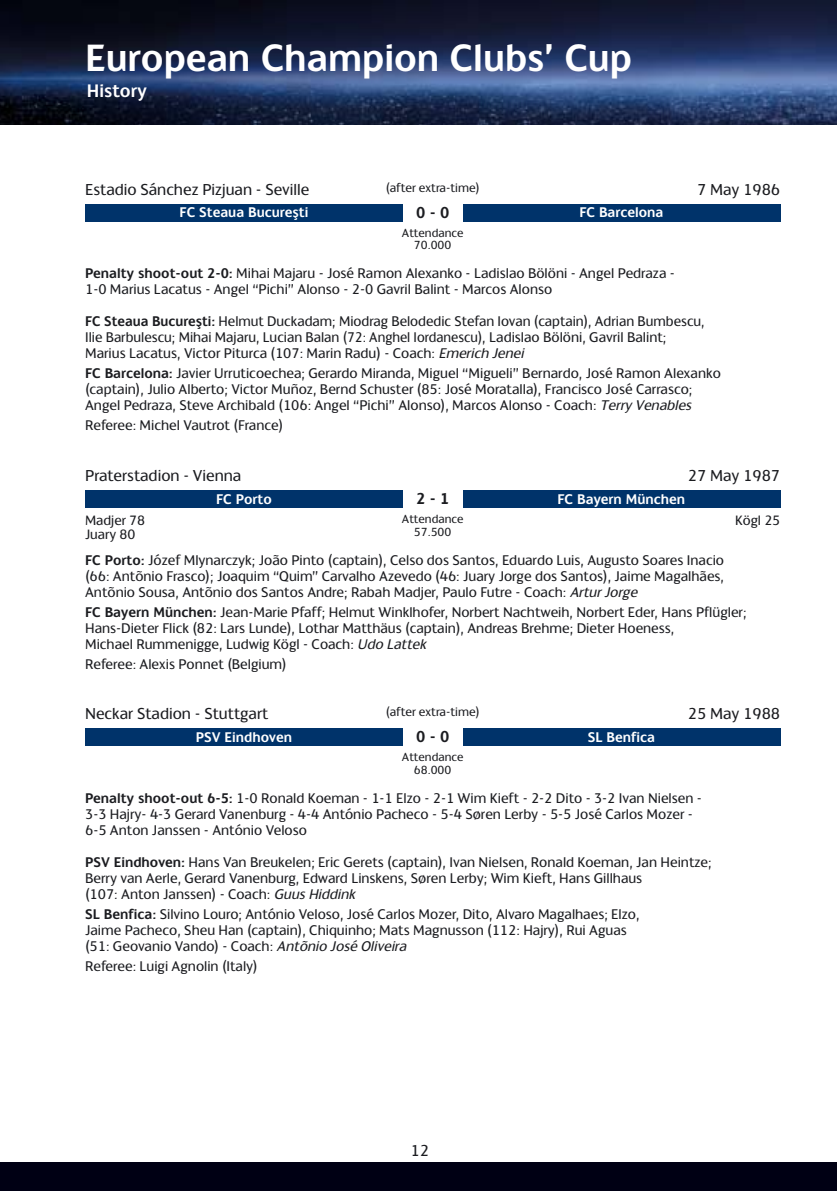
<style>
.page{position:relative;width:837px;height:1191px;background:#fff}
.page>*{position:absolute;margin:0;border:0;box-sizing:border-box;transform-origin:0 0}
.t1{font:700 42px "Champions";color:#fff}
.t2{font:700 20px "Champions";color:#fff}
.t3{font:17.6px "Champions";color:#1b1c20}
.t4{font:700 17.6px "Champions";color:#1b1c20}
.t5{font:15.6px/16px "Champions";color:#1b1c20}
.t6{font:700 15.6px "Champions";color:#fff}
.t7{font:15px/14.6px "Champions";color:#1b1c20}
.t8{font:13.6px "Champions";color:#1b1c20}
.t9{font:13px/12.4px "Champions";color:#1b1c20;text-align:center}
.s1{font-weight:700}
.s2{font-style:italic}
</style>
<div class="page">
<img style="left:0;top:0;width:836px;height:125px">
<div style="left:0;top:1162px;width:836px;height:29px;background:#000014"></div>
<div style="left:85px;top:204px;width:695px;height:17px;background:#00336a"></div>
<div style="left:403px;top:204px;width:59px;height:19px;background:#fff"></div>
<div style="left:85px;top:490px;width:695px;height:17px;background:#00336a"></div>
<div style="left:403px;top:490px;width:59px;height:19px;background:#fff"></div>
<div style="left:85px;top:729px;width:695px;height:17px;background:#00336a"></div>
<div style="left:403px;top:729px;width:59px;height:18px;background:#fff"></div>
<h1 class="t1" style="left:85px;top:44px;width:548px">European Champion Clubs’ Cup</h1>
<p class="t2" style="left:87px;top:84px;width:62px">History</p>
<p class="t3" style="left:85px;top:183px;width:226px">Estadio Sánchez Pizjuan - Seville</p>
<p class="t8" style="left:385px;top:183px;width:95px">(after extra-time)</p>
<p class="t4" style="left:416px;top:206px;width:35px">0 - 0</p>
<p class="t6" style="left:179px;top:207px;width:130px">FC Steaua Bucureşti</p>
<p class="t6" style="left:579px;top:207px;width:85px">FC Barcelona</p>
<p class="t9" style="left:402px;top:227px;width:63px">Attendance<br>70.000</p>
<p class="t3" style="left:696px;top:183px;width:85px">7 May 1986</p>
<p class="t5" style="left:85px;top:267px;width:591px"><span class="s1">Penalty shoot-out 2-0:</span> Mihai Majaru - José Ramon Alexanko - Ladislao Bölöni - Angel Pedraza -<br>1-0 Marius Lacatus - Angel “Pichi” Alonso - 2-0 Gavril Balint - Marcos Alonso</p>
<p class="t5" style="left:85px;top:315px;width:621px"><span class="s1">FC Steaua Bucureşti:</span> Helmut Duckadam; Miodrag Belodedic Stefan Iovan (captain), Adrian Bumbescu,<br>Ilie Barbulescu; Mihai Majaru, Lucian Balan (72: Anghel Iordanescu), Ladislao Bölöni, Gavril Balint;<br>Marius Lacatus, Victor Piturca (107: Marin Radu) - Coach: <span class="s2">Emerich Jenei</span></p>
<p class="t5" style="left:85px;top:367px;width:637px"><span class="s1">FC Barcelona:</span> Javier Urruticoechea; Gerardo Miranda, Miguel “Migueli” Bernardo, José Ramon Alexanko (captain), Julio Alberto; Victor Muñoz, Bernd Schuster (85: José Moratalla), Francisco José Carrasco;<br>Angel Pedraza, Steve Archibald (106: Angel “Pichi” Alonso), Marcos Alonso - Coach: <span class="s2">Terry Venables</span></p>
<p class="t5" style="left:85px;top:419px;width:199px">Referee: Michel Vautrot (France)</p>
<p class="t3" style="left:85px;top:470px;width:158px">Praterstadion - Vienna</p>
<p class="t7" style="left:85px;top:514px;width:62px">Madjer 78<br>Juary 80</p>
<p class="t7" style="left:735px;top:514px;width:46px">Kögl 25</p>
<p class="t5" style="left:85px;top:553px;width:640px;text-align:justify"><span class="s1">FC Porto:</span> Józef Mlynarczyk; João Pinto (captain), Celso dos Santos, Eduardo Luis, Augusto Soares Inacio (66: Antõnio Frasco); Joaquim “Quim” Carvalho Azevedo (46: Juary Jorge dos Santos), Jaime Magalhães, Antõnio Sousa, Antõnio dos Santos Andre; Rabah Madjer, Paulo Futre - Coach: <span class="s2">ArturJorge</span></p>
<p class="t5" style="left:85px;top:605px;width:662px"><span class="s1">FC Bayern München:</span> Jean-Marie Pfaff; Helmut Winklhofer, Norbert Nachtweih, Norbert Eder, Hans Pflügler;<br>Hans-Dieter Flick (82: Lars Lunde), Lothar Matthäus (captain), Andreas Brehme; Dieter Hoeness,<br>Michael Rummenigge, Ludwig Kögl - Coach: <span class="s2">Udo Lattek</span></p>
<p class="t5" style="left:85px;top:657px;width:203px">Referee: Alexis Ponnet (Belgium)</p>
<p class="t3" style="left:687px;top:470px;width:94px">27 May 1987</p>
<p class="t4" style="left:416px;top:493px;width:35px">2 - 1</p>
<p class="t6" style="left:216px;top:494px;width:57px">FC Porto</p>
<p class="t6" style="left:557px;top:494px;width:129px">FC Bayern München</p>
<p class="t9" style="left:402px;top:514px;width:63px">Attendance<br>57.500</p>
<p class="t3" style="left:85px;top:708px;width:185px">Neckar Stadion - Stuttgart</p>
<p class="t8" style="left:385px;top:707px;width:95px">(after extra-time)</p>
<p class="t4" style="left:416px;top:731px;width:35px">0 - 0</p>
<p class="t6" style="left:196px;top:732px;width:98px">PSV Eindhoven</p>
<p class="t6" style="left:587px;top:732px;width:69px">SL Benfica</p>
<p class="t9" style="left:402px;top:752px;width:63px">Attendance<br>68.000</p>
<p class="t3" style="left:687px;top:708px;width:94px">25 May 1988</p>
<p class="t5" style="left:85px;top:791px;width:618px"><span class="s1">Penalty shoot-out 6-5:</span> 1-0 Ronald Koeman - 1-1 Elzo - 2-1 Wim Kieft - 2-2 Dito - 3-2 Ivan Nielsen -<br>3-3 Hajry- 4-3 Gerard Vanenburg - 4-4 António Pacheco - 5-4 Søren Lerby - 5-5 José Carlos Mozer -<br>6-5 Anton Janssen - António Veloso</p>
<p class="t5" style="left:85px;top:855px;width:627px"><span class="s1">PSV Eindhoven:</span> Hans Van Breukelen; Eric Gerets (captain), Ivan Nielsen, Ronald Koeman, Jan Heintze;<br>Berry van Aerle, Gerard Vanenburg, Edward Linskens, Søren Lerby; Wim Kieft, Hans Gillhaus<br>(107: Anton Janssen) - Coach: <span class="s2">Guus Hiddink</span></p>
<p class="t5" style="left:85px;top:907px;width:555px"><span class="s1">SL Benfica:</span> Silvino Louro; António Veloso, José Carlos Mozer, Dito, Alvaro Magalhaes; Elzo,<br>Jaime Pacheco, Sheu Han (captain), Chiquinho; Mats Magnusson (112: Hajry), Rui Aguas (51: Geovanio Vando) - Coach: <span class="s2">Antõnio José Oliveira</span></p>
<p class="t5" style="left:85px;top:959px;width:174px">Referee: Luigi Agnolin (Italy)</p>
<p class="t3" style="left:410px;top:1144px;width:20px">12</p>
</div>
